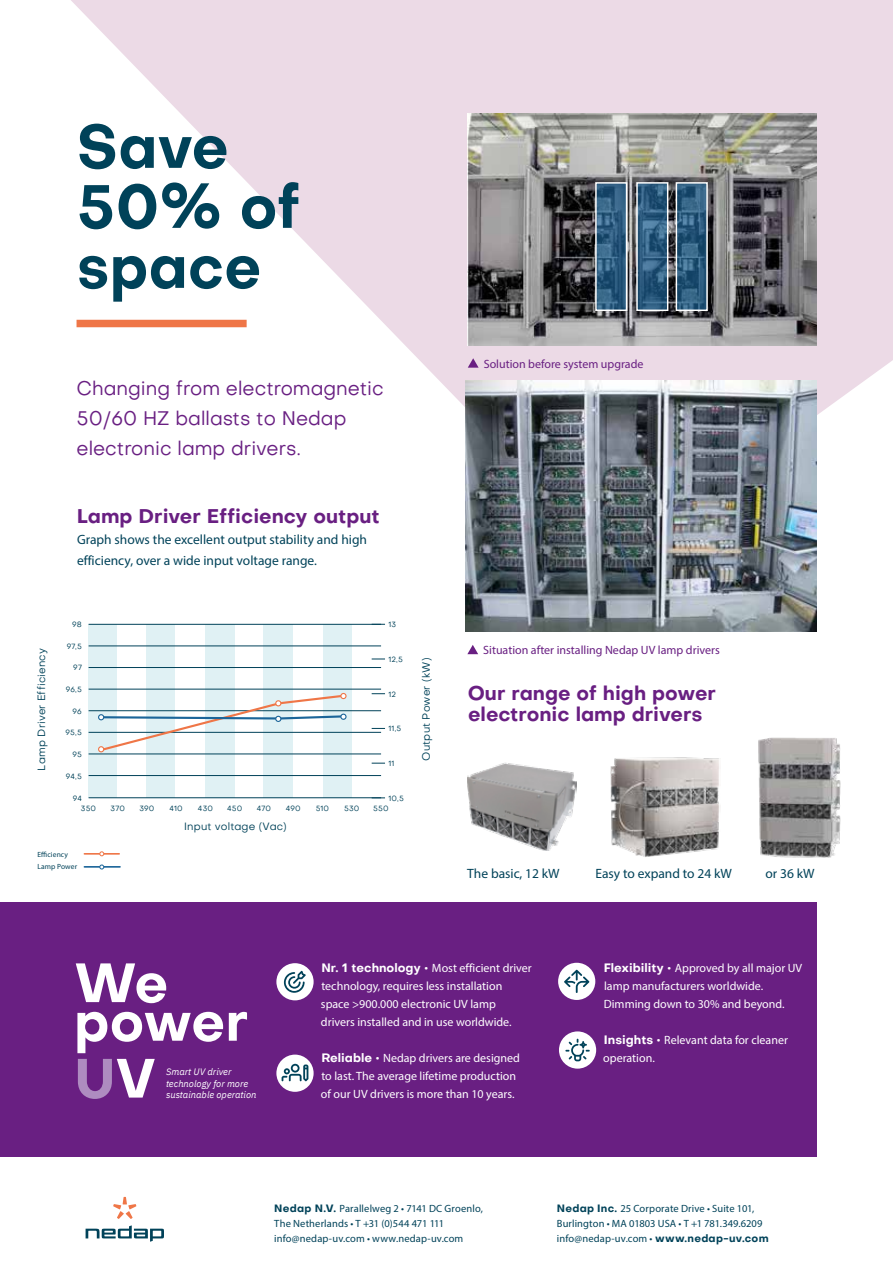
<style>
.page{position:relative;width:893px;height:1263px;background:#fff}
.page>*{position:absolute;margin:0;border:0;box-sizing:border-box;transform-origin:0 0}
.t1{font:700 60px/60px "Objectivity";color:#004259}
.t2{font:700 54.3px/38.5px "Objectivity";letter-spacing:-.02em;color:#fff}
.t3{font:700 54.3px "Objectivity";color:#ae8cc0}
.t4{font:19.5px/30px "Objectivity";color:#691f82}
.t5{font:700 19.5px/21px "Objectivity";color:#691f82}
.t6{font:13.5px/21px "Myriad Pro";color:#004259}
.t7{font:12px/18px "Myriad Pro";color:#fff}
.t8{font:12px "Myriad Pro";color:#691f82}
.t9{font:10.5px/15px "Myriad Pro";letter-spacing:.01em;color:#004259}
.t10{font:10.5px "Objectivity";letter-spacing:.015em;color:#004259}
.t11{font:italic 9.45px/11.2px "IBM Plex Sans";color:#fff}
.t12{font:7.5px "Objectivity";letter-spacing:.015em;color:#004259}
.t13{font:7.5px/12px "Myriad Pro";letter-spacing:.015em;color:#004259}
.s1{color:#fff}
.s2{font-family:"Objectivity";font-weight:700}
</style>
<div class="page">
<svg style="left:71px;top:0;width:822px;height:523px;fill:#ecdae6"></svg>
<div style="left:77px;top:320px;width:170px;height:7px;background:#ef7647"></div>
<svg style="left:468px;top:358px;width:11px;height:10px"></svg>
<svg style="left:467px;top:645px;width:11px;height:9px"></svg>
<div style="left:0;top:902px;width:816px;height:255px;background:#691f82"></div>
<svg style="left:86px;top:1225px;width:78px;height:17px"></svg>
<svg style="left:113px;top:1197px;width:23px;height:22px"></svg>
<div style="left:276px;top:963px;width:38px;height:37px;background:#fff;border-radius:50%"></div>
<svg style="left:284px;top:971px;width:22px;height:22px"></svg>
<div style="left:276px;top:1054px;width:38px;height:38px;background:#fff;border-radius:50%"></div>
<svg style="left:282px;top:1064px;width:26px;height:17px"></svg>
<div style="left:558px;top:963px;width:37px;height:37px;background:#fff;border-radius:50%"></div>
<svg style="left:564px;top:970px;width:25px;height:23px"></svg>
<div style="left:559px;top:1031px;width:37px;height:38px;background:#fff;border-radius:50%"></div>
<svg style="left:565px;top:1039px;width:25px;height:22px"></svg>
<hr style="left:84px;top:853px;width:35px;height:2px;background:#ef7647">
<hr style="left:84px;top:866px;width:36px;height:2px;background:#1b6599">
<svg style="left:99px;top:865px;width:5px;height:4px"></svg>
<svg style="left:99px;top:851px;width:5px;height:5px"></svg>
<div style="left:89px;top:625px;width:28px;height:173px;background:#e0f1f4"></div>
<div style="left:146px;top:625px;width:29px;height:173px;background:#e0f1f4"></div>
<div style="left:205px;top:625px;width:29px;height:173px;background:#e0f1f4"></div>
<div style="left:264px;top:625px;width:29px;height:173px;background:#e0f1f4"></div>
<div style="left:323px;top:625px;width:29px;height:173px;background:#e0f1f4"></div>
<hr style="left:89px;top:624px;width:292px;height:1px;background:#004259">
<hr style="left:89px;top:646px;width:292px;height:1px;background:#004259">
<svg style="left:372px;top:763px;width:13px;height:1px"></svg>
<svg style="left:372px;top:728px;width:13px;height:1px"></svg>
<svg style="left:372px;top:693px;width:13px;height:1px"></svg>
<svg style="left:372px;top:658px;width:13px;height:1px"></svg>
<hr style="left:89px;top:667px;width:292px;height:1px;background:#004259">
<hr style="left:89px;top:689px;width:292px;height:1px;background:#004259">
<hr style="left:89px;top:710px;width:292px;height:1px;background:#004259">
<hr style="left:89px;top:732px;width:292px;height:1px;background:#004259">
<hr style="left:89px;top:754px;width:292px;height:1px;background:#004259">
<hr style="left:89px;top:775px;width:292px;height:1px;background:#004259">
<hr style="left:89px;top:797px;width:292px;height:1px;background:#004259">
<svg style="left:98px;top:693px;width:249px;height:59px"></svg>
<img style="left:468px;top:114px;width:348px;height:231px">
<svg style="left:597px;top:184px;width:28px;height:125px;background:#2e5c80"></svg>
<div style="left:595px;top:182px;width:32px;height:129px;border:1px solid #fff"></div>
<svg style="left:638px;top:184px;width:28px;height:125px;background:#2c5b7f"></svg>
<div style="left:636px;top:182px;width:32px;height:129px;border:1px solid #fff"></div>
<svg style="left:678px;top:184px;width:28px;height:125px;background:#2c5b7e"></svg>
<div style="left:676px;top:182px;width:32px;height:129px;border:1px solid #fff"></div>
<img style="left:466px;top:380px;width:350px;height:251px">
<img style="left:468px;top:762px;width:109px;height:89px">
<img style="left:610px;top:757px;width:109px;height:100px">
<img style="left:758px;top:737px;width:83px;height:121px">
<h1 class="t1" style="left:77px;top:116px;width:225px">Save<br>50% of space</h1>
<h3 class="t4" style="left:77px;top:373px;width:309px">Changing from electromagnetic<br>50/60 HZ ballasts to Nedap electronic lamp drivers.</h3>
<h3 class="t5" style="left:77px;top:505px;width:304px">Lamp Driver Efficiency output</h3>
<p class="t6" style="left:77px;top:528px;width:292px">Graph shows the excellent output stability and high efficiency, over a wide input voltage range.</p>
<p class="t12" style="left:72px;top:619px;width:11px">98</p>
<p class="t12" style="left:67px;top:641px;width:17px">97,5</p>
<p class="t12" style="left:73px;top:663px;width:10px">97</p>
<p class="t12" style="left:66px;top:684px;width:18px">96,5</p>
<p class="t12" style="left:73px;top:706px;width:11px">96</p>
<p class="t12" style="left:66px;top:728px;width:18px">95,5</p>
<p class="t12" style="left:73px;top:750px;width:11px">95</p>
<p class="t12" style="left:66px;top:771px;width:17px">94,5</p>
<p class="t12" style="left:73px;top:793px;width:11px">94</p>
<p class="t12" style="left:388px;top:620px;width:9px">13</p>
<p class="t12" style="left:388px;top:654px;width:16px">12,5</p>
<p class="t12" style="left:388px;top:689px;width:9px">12</p>
<p class="t12" style="left:388px;top:724px;width:15px">11,5</p>
<p class="t12" style="left:388px;top:758px;width:8px">11</p>
<p class="t12" style="left:388px;top:793px;width:17px">10,5</p>
<p class="t10" style="left:34px;top:771px;width:124px;rotate:-90deg">Lamp Driver Efficiency</p>
<p class="t10" style="left:419px;top:761px;width:105px;rotate:-90deg">Output Power (kW)</p>
<p class="t12" style="left:81px;top:804px;width:17px">350</p>
<p class="t12" style="left:111px;top:804px;width:16px">370</p>
<p class="t12" style="left:139px;top:804px;width:17px">390</p>
<p class="t12" style="left:170px;top:804px;width:15px">410</p>
<p class="t12" style="left:198px;top:804px;width:17px">430</p>
<p class="t12" style="left:227px;top:804px;width:17px">450</p>
<p class="t12" style="left:257px;top:804px;width:16px">470</p>
<p class="t12" style="left:286px;top:804px;width:16px">490</p>
<p class="t12" style="left:316px;top:804px;width:15px">510</p>
<p class="t12" style="left:344px;top:804px;width:17px">530</p>
<p class="t12" style="left:373px;top:804px;width:17px">550</p>
<p class="t13" style="left:37px;top:848px;width:41px">Efficiency<br>Lamp Power</p>
<p class="t10" style="left:184px;top:819px;width:104px">Input voltage (Vac)</p>
<p class="t8" style="left:484px;top:356px;width:161px">Solution before system upgrade</p>
<p class="t8" style="left:483px;top:643px;width:238px">Situation after installing Nedap UV lamp drivers</p>
<h3 class="t5" style="left:468px;top:682px;width:250px">Our range of high power electronic lamp drivers</h3>
<p class="t6" style="left:467px;top:863px;width:94px">The basic, 12 kW</p>
<p class="t6" style="left:595px;top:863px;width:138px">Easy to expand to 24 kW</p>
<p class="t6" style="left:765px;top:863px;width:51px">or 36 kW</p>
<h2 class="t2" style="left:74px;top:963px;width:176px">We power</h2>
<h2 class="t3" style="left:74px;top:1039px;width:83px">U<span class="s1">V</span></h2>
<p class="t11" style="left:166px;top:1065px;width:92px">Smart UV driver technology for more sustainable operation</p>
<p class="t7" style="left:321px;top:959px;width:212px"><span class="s2">Nr. 1 technology •</span> Most efficient driver technology, requires less installation space &gt;900.000 electronic UV lamp drivers installed and in use worldwide.</p>
<p class="t7" style="left:321px;top:1049px;width:200px"><span class="s2">Reliable •</span> Nedap drivers are designed to last. The average lifetime production of our UV drivers is more than 10 years.</p>
<p class="t7" style="left:604px;top:959px;width:200px"><span class="s2">Flexibility •</span> Approved by all major UV lamp manufacturers worldwide.<br>Dimming down to 30% and beyond.</p>
<p class="t7" style="left:603px;top:1031px;width:186px"><span class="s2">Insights •</span> Relevant data for cleaner operation.</p>
<p class="t9" style="left:274px;top:1200px;width:210px"><span class="s2">Nedap N.V.</span> Parallelweg 2 • 7141 DC Groenlo,<br>The Netherlands • T +31 (0)544 471 111 info@nedap-uv.com • www.nedap-uv.com</p>
<p class="t9" style="left:557px;top:1200px;width:213px"><span class="s2">Nedap Inc.</span> 25 Corporate Drive • Suite 101,<br>Burlington • MA 01803 USA • T +1 781.349.6209 info@nedap-uv.com • <span class="s2">www.nedap-uv.com</span></p>
</div>
